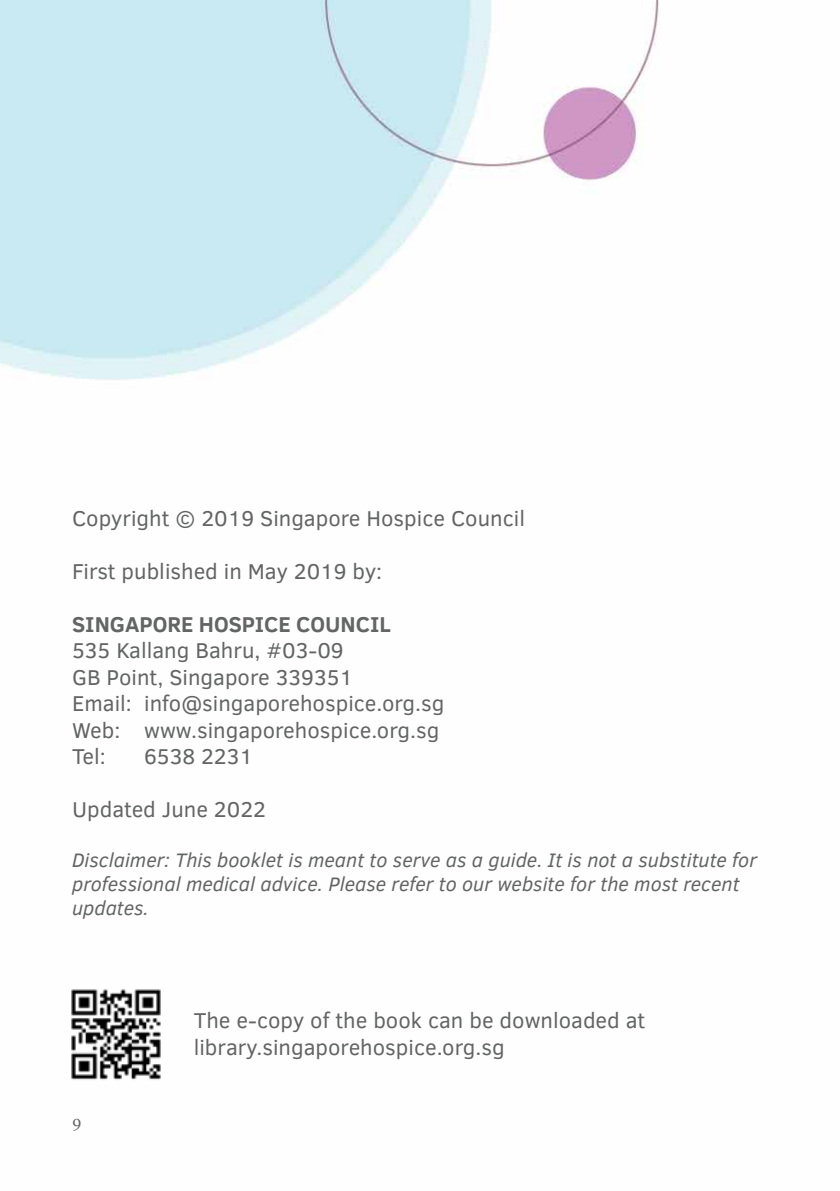
<style>
.page{position:relative;width:840px;height:1191px;background:#fff}
.page>*{position:absolute;margin:0;border:0;box-sizing:border-box;transform-origin:0 0}
.t1{font:22px/26.4px "Clear Sans";color:#636464}
.t2{font:700 22px "Clear Sans";color:#636464}
.t3{font:italic 20px/24px "Clear Sans";color:#636464}
.t4{font:19px "Crimson";color:#636465}
</style>
<div class="page">
<img style="left:0;top:0;width:659px;height:380px">
<img style="left:71px;top:989px;width:90px;height:91px">
<p class="t1" style="left:72px;top:505px;width:454px">Copyright © 2019 Singapore Hospice Council</p>
<p class="t1" style="left:72px;top:558px;width:311px">First published in May 2019 by:</p>
<p class="t2" style="left:72px;top:616px;width:320px">SINGAPORE HOSPICE COUNCIL</p>
<p class="t1" style="left:72px;top:637px;width:373px">535 Kallang Bahru, #03-09<br>GB Point, Singapore 339351<br>Email: info@singaporehospice.org.sg<br>Web: www.singaporehospice.org.sg<br>Tel:</p>
<p class="t1" style="left:144px;top:743px;width:110px">6538 2231</p>
<p class="t1" style="left:72px;top:796px;width:195px">Updated June 2022</p>
<p class="t3" style="left:72px;top:850px;width:686px">Disclaimer: This booklet is meant to serve as a guide. It is not a substitute for professional medical advice. Please refer to our website for the most recent updates.</p>
<p class="t4" style="left:72px;top:1113px;width:11px">9</p>
<p class="t1" style="left:194px;top:1007px;width:453px">The e-copy of the book can be downloaded at library.singaporehospice.org.sg</p>
</div>
